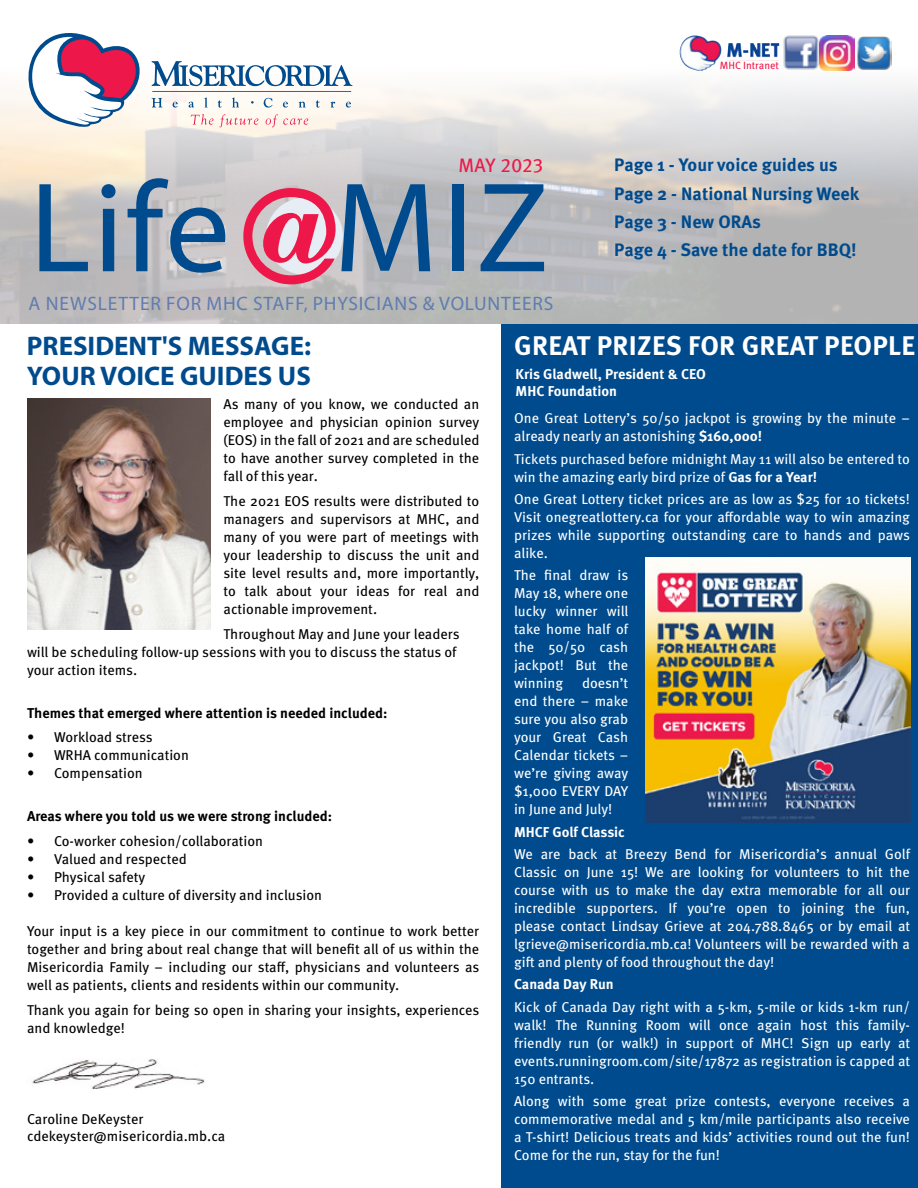
<style>
.page{position:relative;width:918px;height:1188px;background:#fff}
.page>*{position:absolute;margin:0;border:0;box-sizing:border-box;transform-origin:0 0}
.t1{font:129px "Myriad Pro";letter-spacing:.02em;color:#004b8d}
.t2{font:700 27px/30px "Myriad Pro";color:#004b8d}
.t3{font:700 27px "Meta OT";letter-spacing:.01em;color:#fff}
.t4{font:19.5px "Myriad Pro";letter-spacing:.04em;color:#607cb0}
.t5{font:19.5px "Meta OT";color:#ed1849}
.t6{font:700 18px/28.3px "Meta OT";color:#004b8d}
.t7{font:14.25px/18px "Meta OT";color:#fff;text-align:justify}
.t8{font:14.25px/18px "Meta OT";color:#000;text-align:justify}
.t9{font:700 14.25px "Meta OT";color:#000}
.t10{font:700 14.25px/17.1px "Meta OT";letter-spacing:-.005em;color:#fff}
.t11{font:10.5px "Meta OT";color:#ed1849}
.s1{font-weight:700}
</style>
<div class="page">
<svg style="left:0;top:35px;width:918px;height:289px;background:#cfcecd"></svg>
<svg style="left:28px;top:33px;width:324px;height:94px"></svg>
<div style="left:266px;top:198px;width:77px;height:77px;background:#e6edf4;border-radius:50%"></div>
<svg style="left:243px;top:188px;width:93px;height:96px"></svg>
<div style="left:501px;top:324px;width:417px;height:864px;background:#004b8d"></div>
<img style="left:680px;top:36px;width:99px;height:35px">
<img style="left:784px;top:35px;width:107px;height:36px">
<div style="left:720px;top:61px;width:59px;height:8px;background:#fff"></div>
<img style="left:27px;top:399px;width:183px;height:231px">
<img style="left:645px;top:558px;width:265px;height:265px">
<img style="left:32px;top:1059px;width:173px;height:30px">
<h3 class="t5" style="left:458px;top:154px;width:86px">MAY 2023</h3>
<h1 class="t1" style="left:30px;top:148px;width:520px">Life MIZ</h1>
<h3 class="t4" style="left:29px;top:292px;width:526px">A NEWSLETTER FOR MHC STAFF, PHYSICIANS &amp; VOLUNTEERS</h3>
<p class="t11" style="left:720px;top:59px;width:61px">MHC Intranet</p>
<p class="t6" style="left:614px;top:151px;width:247px">Page 1 - Your voice guides us<br>Page 2 - National Nursing Week<br>Page 3 - New ORAs<br>Page 4 - Save the date for BBQ!</p>
<h2 class="t2" style="left:27px;top:330px;width:286px">PRESIDENT'S MESSAGE:<br>YOUR VOICE GUIDES US</h2>
<p class="t8" style="left:224px;top:396px;width:257px">As many of you know, we conducted an employee and physician opinion survey (EOS) in the fall of 2021 and are scheduled to have another survey completed in the fall of this year.</p>
<p class="t8" style="left:224px;top:492px;width:257px">The 2021 EOS results were distributed to managers and supervisors at MHC, and many of you were part of meetings with your leadership to discuss the unit and site level results and, more importantly, to talk about your ideas for real and actionable improvement.</p>
<p class="t8" style="left:27px;top:625px;width:434px;text-align:left;text-indent:197px">Throughout May and June your leaders will be scheduling follow-up sessions with you to discuss the status of your action items.</p>
<p class="t9" style="left:27px;top:704px;width:362px">Themes that emerged where attention is needed included:</p>
<p class="t8" style="left:27px;top:729px;width:127px">• Workload stress</p>
<p class="t8" style="left:27px;top:747px;width:163px">• WRHA communication</p>
<p class="t8" style="left:27px;top:765px;width:117px">• Compensation</p>
<p class="t9" style="left:27px;top:808px;width:307px">Areas where you told us we were strong included:</p>
<p class="t8" style="left:27px;top:832px;width:238px">• Co-worker cohesion/collaboration</p>
<p class="t8" style="left:27px;top:850px;width:161px">• Valued and respected</p>
<p class="t8" style="left:27px;top:868px;width:120px">• Physical safety</p>
<p class="t8" style="left:27px;top:886px;width:297px">• Provided a culture of diversity and inclusion</p>
<p class="t8" style="left:27px;top:922px;width:454px">Your input is a key piece in our commitment to continue to work better together and bring about real change that will benefit all of us within the Misericordia Family – including our staff, physicians and volunteers as well as patients, clients and residents within our community.</p>
<p class="t8" style="left:27px;top:1001px;width:454px">Thank you again for being so open in sharing your insights, experiences and knowledge!</p>
<p class="t8" style="left:27px;top:1111px;width:200px;line-height:17.1px">Caroline DeKeyster cdekeyster@misericordia.mb.ca</p>
<h2 class="t3" style="left:514px;top:330px;width:402px">GREAT PRIZES FOR GREAT PEOPLE</h2>
<p class="t10" style="left:516px;top:366px;width:192px">Kris Gladwell, President &amp; CEO<br>MHC Foundation</p>
<p class="t7" style="left:514px;top:410px;width:397px">One Great Lottery’s 50/50 jackpot is growing by the minute – already nearly an astonishing <span class="s1">$160,000!</span></p>
<p class="t7" style="left:514px;top:450px;width:397px">Tickets purchased before midnight May 11 will also be entered to win the amazing early bird prize of <span class="s1">Gas for a Year!</span></p>
<p class="t7" style="left:514px;top:490px;width:398px">One Great Lottery ticket prices are as low as $25 for 10 tickets!<br>Visit onegreatlottery.ca for your affordable way to win amazing prizes while supporting outstanding care to hands and paws alike.</p>
<p class="t7" style="left:514px;top:567px;width:116px">The final draw is May 18, where one lucky winner will take home half of the 50/50 cash jackpot! But the winning</p>
<p class="t7" style="left:514px;top:675px;width:116px;text-indent:68px">doesn’t end there – make sure you also grab your Great Cash Calendar tickets – we’re giving away $1,000 EVERY DAY in June and July!</p>
<p class="t10" style="left:514px;top:823px;width:112px">MHCF Golf Classic</p>
<p class="t7" style="left:514px;top:845px;width:398px">We are back at Breezy Bend for Misericordia’s annual Golf Classic on June 15! We are looking for volunteers to hit the course with us to make the day extra memorable for all our incredible supporters. If you’re open to joining the fun, please contact Lindsay Grieve at 204.788.8465 or by email at lgrieve@misericordia.mb.ca! Volunteers will be rewarded with a gift and plenty of food throughout the day!</p>
<p class="t10" style="left:514px;top:976px;width:101px">Canada Day Run</p>
<p class="t7" style="left:514px;top:998px;width:398px">Kick of Canada Day right with a 5-km, 5-mile or kids 1-km run/ walk! The Running Room will once again host this family&shy;friendly run (or walk!) in support of MHC! Sign up early at events.runningroom.com/site/17872 as registration is capped at 150 entrants.</p>
<p class="t7" style="left:514px;top:1092px;width:397px">Along with some great prize contests, everyone receives a commemorative medal and 5 km/mile participants also receive a T-shirt! Delicious treats and kids’ activities round out the fun!<br>Come for the run, stay for the fun!</p>
</div>
